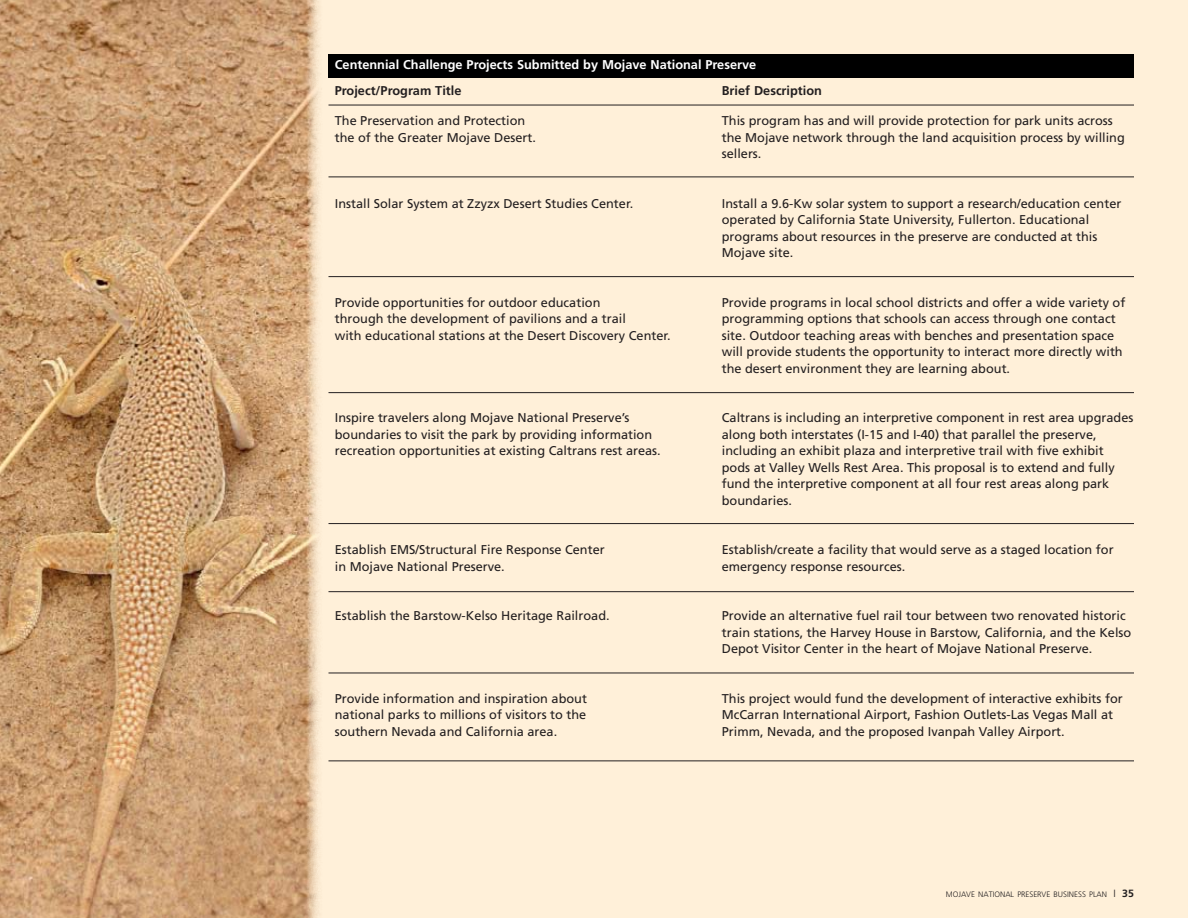
<style>
.page{position:relative;width:1188px;height:918px;background:#fff0d9}
.page>*{position:absolute;margin:0;border:0;box-sizing:border-box;transform-origin:0 0}
.t1{font:12.75px/16.5px "Frutiger LT Std";color:#231f20}
.t2{font:700 12.75px "Frutiger LT Std";color:#fff}
.t3{font:700 12.75px "Frutiger LT Std";color:#231f20}
.t4{font:300 7.8px "Frutiger LT Std";color:#231f20}
.s1{font-size:10.5px}
.s2{font-weight:700;font-size:10.5px}
</style>
<div class="page">
<div style="left:328px;top:54px;width:806px;height:23px;background:#000"></div>
<hr style="left:328px;top:105px;width:806px;height:1px;background:#231f20">
<hr style="left:328px;top:276px;width:806px;height:1px;background:#231f20">
<hr style="left:328px;top:392px;width:806px;height:1px;background:#231f20">
<hr style="left:328px;top:177px;width:806px;height:1px;background:#231f20">
<hr style="left:328px;top:760px;width:806px;height:1px;background:#231f20">
<hr style="left:328px;top:523px;width:806px;height:1px;background:#231f20">
<hr style="left:328px;top:591px;width:806px;height:1px;background:#231f20">
<hr style="left:328px;top:673px;width:806px;height:1px;background:#231f20">
<img style="left:0;top:0;width:320px;height:918px">
<p class="t2" style="left:335px;top:57px;width:423px">Centennial Challenge Projects Submitted by Mojave National Preserve</p>
<p class="t3" style="left:335px;top:83px;width:128px">Project/Program Title</p>
<p class="t3" style="left:722px;top:83px;width:102px">Brief Description</p>
<p class="t1" style="left:335px;top:113px;width:192px">The Preservation and Protection</p>
<p class="t1" style="left:722px;top:113px;width:393px">This program has and will provide protection for park units across</p>
<p class="t1" style="left:335px;top:129px;width:203px">the of the Greater Mojave Desert.</p>
<p class="t1" style="left:722px;top:129px;width:405px">the Mojave network through the land acquisition process by willing sellers.</p>
<p class="t1" style="left:335px;top:195px;width:300px">Install Solar System at Zzyzx Desert Studies Center.</p>
<p class="t1" style="left:722px;top:195px;width:401px">Install a 9.6-Kw solar system to support a research/education center operated by California State University, Fullerton. Educational programs about resources in the preserve are conducted at this Mojave site.</p>
<p class="t1" style="left:335px;top:294px;width:267px">Provide opportunities for outdoor education</p>
<p class="t1" style="left:722px;top:294px;width:405px">Provide programs in local school districts and offer a wide variety of</p>
<p class="t1" style="left:335px;top:311px;width:293px">through the development of pavilions and a trail</p>
<p class="t1" style="left:722px;top:311px;width:395px">programming options that schools can access through one contact</p>
<p class="t1" style="left:335px;top:327px;width:338px">with educational stations at the Desert Discovery Center.</p>
<p class="t1" style="left:722px;top:327px;width:402px">site. Outdoor teaching areas with benches and presentation space will provide students the opportunity to interact more directly with the desert environment they are learning about.</p>
<p class="t1" style="left:335px;top:410px;width:296px">Inspire travelers along Mojave National Preserve’s</p>
<p class="t1" style="left:722px;top:410px;width:413px">Caltrans is including an interpretive component in rest area upgrades</p>
<p class="t1" style="left:335px;top:426px;width:319px">boundaries to visit the park by providing information</p>
<p class="t1" style="left:722px;top:426px;width:376px">along both interstates (I-15 and I-40) that parallel the preserve,</p>
<p class="t1" style="left:335px;top:443px;width:327px">recreation opportunities at existing Caltrans rest areas.</p>
<p class="t1" style="left:722px;top:443px;width:394px">including an exhibit plaza and interpretive trail with five exhibit pods at Valley Wells Rest Area. This proposal is to extend and fully fund the interpretive component at all four rest areas along park boundaries.</p>
<p class="t1" style="left:335px;top:542px;width:271px">Establish EMS/Structural Fire Response Center</p>
<p class="t1" style="left:722px;top:542px;width:393px">Establish/create a facility that would serve as a staged location for</p>
<p class="t1" style="left:335px;top:558px;width:172px">in Mojave National Preserve.</p>
<p class="t1" style="left:722px;top:558px;width:185px">emergency response resources.</p>
<p class="t1" style="left:335px;top:608px;width:276px">Establish the Barstow-Kelso Heritage Railroad.</p>
<p class="t1" style="left:722px;top:608px;width:411px">Provide an alternative fuel rail tour between two renovated historic train stations, the Harvey House in Barstow, California, and the Kelso<br>Depot Visitor Center in the heart of Mojave National Preserve.</p>
<p class="t1" style="left:335px;top:690px;width:254px">Provide information and inspiration about</p>
<p class="t1" style="left:722px;top:690px;width:403px">This project would fund the development of interactive exhibits for</p>
<p class="t1" style="left:335px;top:707px;width:253px">national parks to millions of visitors to the</p>
<p class="t1" style="left:722px;top:707px;width:393px">McCarran International Airport, Fashion Outlets-Las Vegas Mall at</p>
<p class="t1" style="left:335px;top:723px;width:224px">southern Nevada and California area.</p>
<p class="t1" style="left:722px;top:723px;width:345px">Primm, Nevada, and the proposed Ivanpah Valley Airport.</p>
<p class="t4" style="left:946px;top:890px;width:190px">MOJAVE NATIONAL PRESERVE BUSINESS PLAN <span class="s1">I</span> <span class="s2">35</span></p>
</div>
